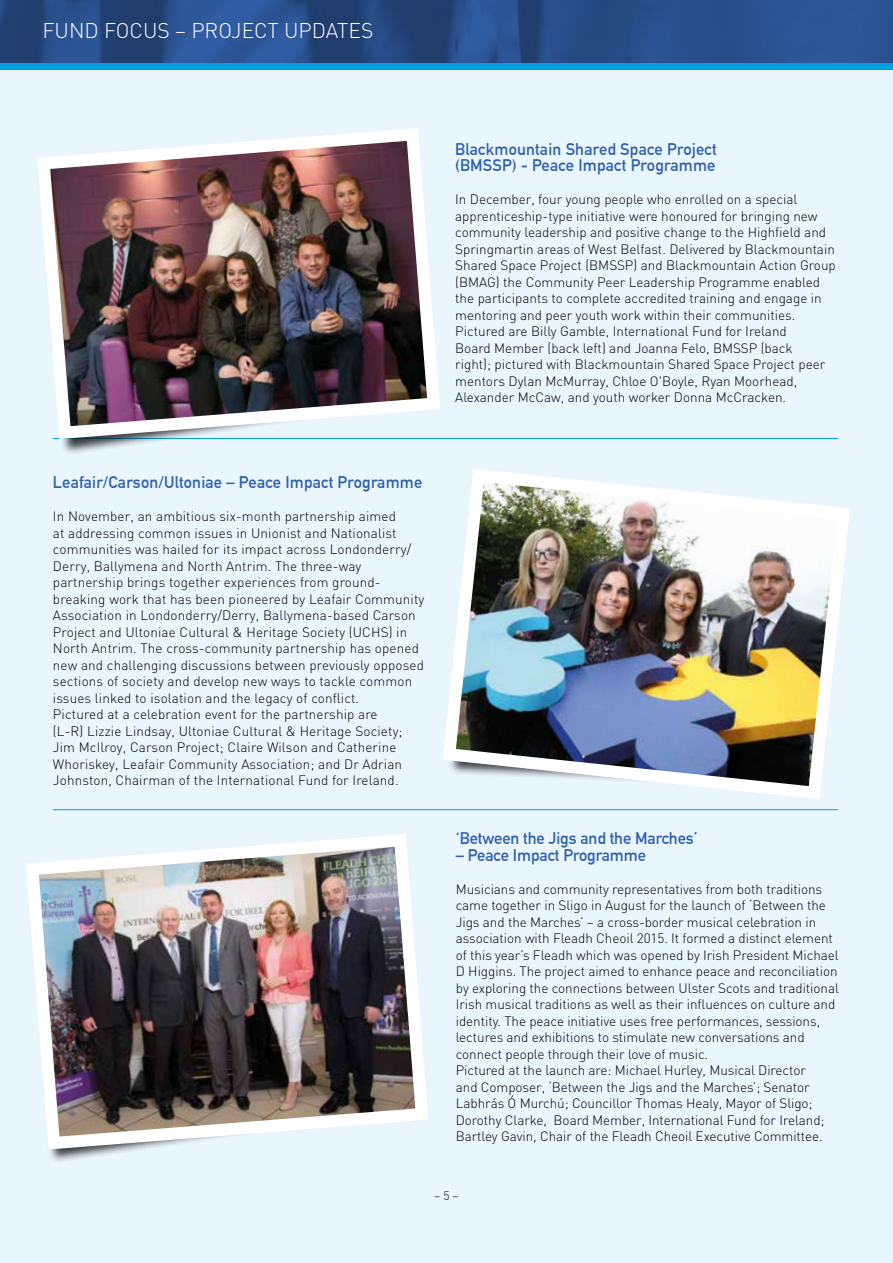
<style>
.page{position:relative;width:893px;height:1263px;background:#fff}
.page>*{position:absolute;margin:0;border:0;box-sizing:border-box;transform-origin:0 0}
.t1{font:300 21px "DIN";color:#fff}
.t2{font:700 16.5px/16.5px "DIN Alternate";letter-spacing:.01em;color:#3061ab}
.t3{font:300 13.5px/16.5px "DIN";color:#000}
.t4{font:300 12px "DIN";color:#000}
</style>
<div class="page">
<div style="left:0;top:68px;width:893px;height:1195px;background:#eaf6fe"></div>
<img style="left:0;top:0;width:893px;height:64px">
<div style="left:0;top:64px;width:893px;height:6px;background:#009fe3"></div>
<hr style="left:53px;top:809px;width:785px;height:1px;background:#009fe3">
<div style="left:39px;top:1005px;width:309px;height:158px;background:#000;opacity:.75"></div>
<img style="left:26px;top:834px;width:402px;height:322px">
<hr style="left:53px;top:438px;width:785px;height:1px;background:#009fe3">
<div style="left:51px;top:297px;width:309px;height:158px;background:#000;opacity:.75"></div>
<img style="left:37px;top:128px;width:409px;height:318px">
<img style="left:443px;top:469px;width:407px;height:330px">
<h1 class="t1" style="left:43px;top:18px;width:332px">FUND FOCUS – PROJECT UPDATES</h1>
<p class="t2" style="left:455px;top:139px;width:263px">Blackmountain Shared Space Project (BMSSP) - Peace Impact Programme</p>
<p class="t3" style="left:455px;top:191px;width:382px">In December, four young people who enrolled on a special apprenticeship-type initiative were honoured for bringing new community leadership and positive change to the Highfield and Springmartin areas of West Belfast. Delivered by Blackmountain Shared Space Project (BMSSP) and Blackmountain Action Group (BMAG) the Community Peer Leadership Programme enabled the participants to complete accredited training and engage in mentoring and peer youth work within their communities.<br>Pictured are Billy Gamble, International Fund for Ireland<br>Board Member (back left) and Joanna Felo, BMSSP (back<br>right); pictured with Blackmountain Shared Space Project peer mentors Dylan McMurray, Chloe O'Boyle, Ryan Moorhead, Alexander McCaw, and youth worker Donna McCracken.</p>
<p class="t2" style="left:53px;top:473px;width:371px">Leafair/Carson/Ultoniae – Peace Impact Programme</p>
<p class="t3" style="left:53px;top:508px;width:373px">In November, an ambitious six-month partnership aimed<br>at addressing common issues in Unionist and Nationalist communities was hailed for its impact across Londonderry/ Derry, Ballymena and North Antrim. The three-way partnership brings together experiences from ground&shy;breaking work that has been pioneered by Leafair Community Association in Londonderry/Derry, Ballymena-based Carson Project and Ultoniae Cultural &amp; Heritage Society (UCHS) in North Antrim. The cross-community partnership has opened new and challenging discussions between previously opposed sections of society and develop new ways to tackle common issues linked to isolation and the legacy of conflict.<br>Pictured at a celebration event for the partnership are<br>(L-R) Lizzie Lindsay, Ultoniae Cultural &amp; Heritage Society; Jim McIlroy, Carson Project; Claire Wilson and Catherine Whoriskey, Leafair Community Association; and Dr Adrian Johnston, Chairman of the International Fund for Ireland.</p>
<p class="t2" style="left:456px;top:829px;width:243px">‘Between the Jigs and the Marches’</p>
<p class="t2" style="left:456px;top:845px;width:192px">– Peace Impact Programme</p>
<p class="t3" style="left:456px;top:880px;width:385px">Musicians and community representatives from both traditions came together in Sligo in August for the launch of ‘Between the Jigs and the Marches’ – a cross-border musical celebration in association with Fleadh Cheoil 2015. It formed a distinct element of this year’s Fleadh which was opened by Irish President Michael D Higgins. The project aimed to enhance peace and reconciliation by exploring the connections between Ulster Scots and traditional Irish musical traditions as well as their influences on culture and identity. The peace initiative uses free performances, sessions, lectures and exhibitions to stimulate new conversations and connect people through their love of music.<br>Pictured at the launch are: Michael Hurley, Musical Director<br>and Composer, ‘Between the Jigs and the Marches’; Senator Labhrás Ó Murchú; Councillor Thomas Healy, Mayor of Sligo; Dorothy Clarke, Board Member, International Fund for Ireland; Bartley Gavin, Chair of the Fleadh Cheoil Executive Committee.</p>
<p class="t4" style="left:434px;top:1189px;width:26px">– 5 –</p>
</div>
